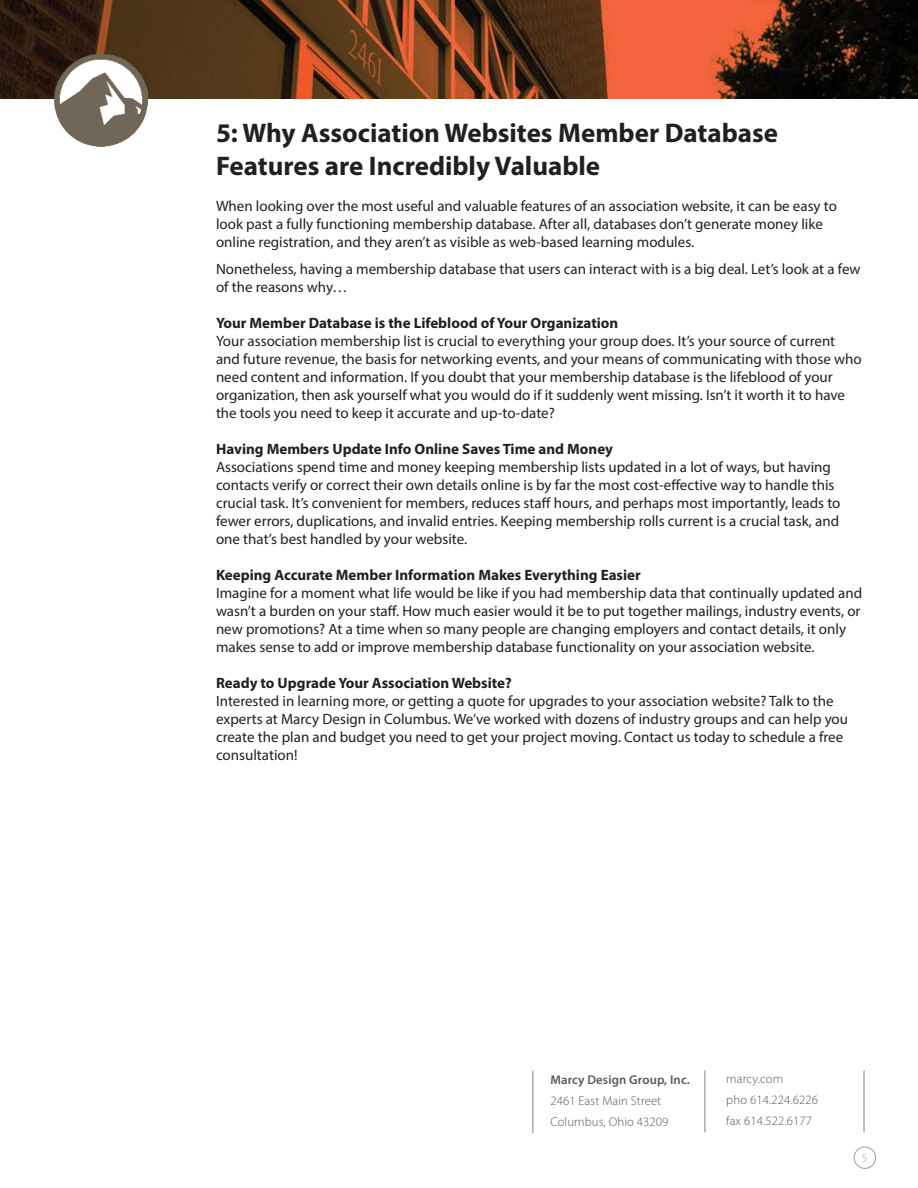
<style>
.page{position:relative;width:918px;height:1188px;background:#fff}
.page>*{position:absolute;margin:0;border:0;box-sizing:border-box;transform-origin:0 0}
.t1{font:700 27px/32.4px "Myriad Pro";color:#221f1f}
.t2{font:15px/18px "Myriad Pro";color:#221f1f}
.t3{font:700 15px "Myriad Pro";color:#221f1f}
.t4{font:300 12.75px/21px "Myriad Pro";letter-spacing:.01em;color:#57585a}
.t5{font:600 12.75px "Myriad Pro";letter-spacing:.01em;color:#57585a}
.t6{font:300 12.75px "Myriad Pro";color:#a7a9ab}
</style>
<div class="page">
<img style="left:0;top:0;width:918px;height:98px">
<div style="left:854px;top:1147px;width:22px;height:22px;border:1px solid #9d9fa1;border-radius:50%"></div>
<hr style="left:533px;top:1071px;width:1px;height:62px;background:#808284">
<hr style="left:864px;top:1071px;width:1px;height:61px;background:#808284">
<hr style="left:705px;top:1071px;width:1px;height:61px;background:#808284">
<img style="left:54px;top:54px;width:93px;height:93px">
<h1 class="t1" style="left:216px;top:119px;width:564px">5: Why Association Websites Member Database<br>Features are Incredibly Valuable</h1>
<p class="t2" style="left:216px;top:198px;width:622px">When looking over the most useful and valuable features of an association website, it can be easy to look past a fully functioning membership database. After all, databases don’t generate money like online registration, and they aren’t as visible as web-based learning modules.</p>
<p class="t2" style="left:216px;top:261px;width:646px">Nonetheless, having a membership database that users can interact with is a big deal. Let’s look at a few of the reasons why…</p>
<p class="t3" style="left:216px;top:317px;width:404px">Your Member Database is the Lifeblood of Your Organization</p>
<p class="t2" style="left:216px;top:333px;width:647px">Your association membership list is crucial to everything your group does. It’s your source of current and future revenue, the basis for networking events, and your means of communicating with those who need content and information. If you doubt that your membership database is the lifeblood of your organization, then ask yourself what you would do if it suddenly went missing. Isn’t it worth it to have the tools you need to keep it accurate and up-to-date?</p>
<p class="t3" style="left:216px;top:443px;width:399px">Having Members Update Info Online Saves Time and Money</p>
<p class="t2" style="left:216px;top:459px;width:626px">Associations spend time and money keeping membership lists updated in a lot of ways, but having contacts verify or correct their own details online is by far the most cost-effective way to handle this crucial task. It’s convenient for members, reduces staff hours, and perhaps most importantly, leads to fewer errors, duplications, and invalid entries. Keeping membership rolls current is a crucial task, and one that’s best handled by your website.</p>
<p class="t3" style="left:216px;top:569px;width:426px">Keeping Accurate Member Information Makes Everything Easier</p>
<p class="t2" style="left:216px;top:585px;width:648px">Imagine for a moment what life would be like if you had membership data that continually updated and wasn’t a burden on your staff. How much easier would it be to put together mailings, industry events, or new promotions? At a time when so many people are changing employers and contact details, it only makes sense to add or improve membership database functionality on your association website.</p>
<p class="t3" style="left:216px;top:677px;width:297px">Ready to Upgrade Your Association Website?</p>
<p class="t2" style="left:216px;top:693px;width:634px">Interested in learning more, or getting a quote for upgrades to your association website? Talk to the experts at Marcy Design in Columbus. We’ve worked with dozens of industry groups and can help you create the plan and budget you need to get your project moving. Contact us today to schedule a free consultation!</p>
<p class="t5" style="left:550px;top:1075px;width:141px">Marcy Design Group, Inc.</p>
<p class="t4" style="left:550px;top:1091px;width:120px">2461 East Main Street<br>Columbus, Ohio 43209</p>
<p class="t4" style="left:726px;top:1069px;width:93px">marcy.com<br>pho 614.224.6226 fax 614.522.6177</p>
<p class="t6" style="left:862px;top:1151px;width:8px">5</p>
</div>
